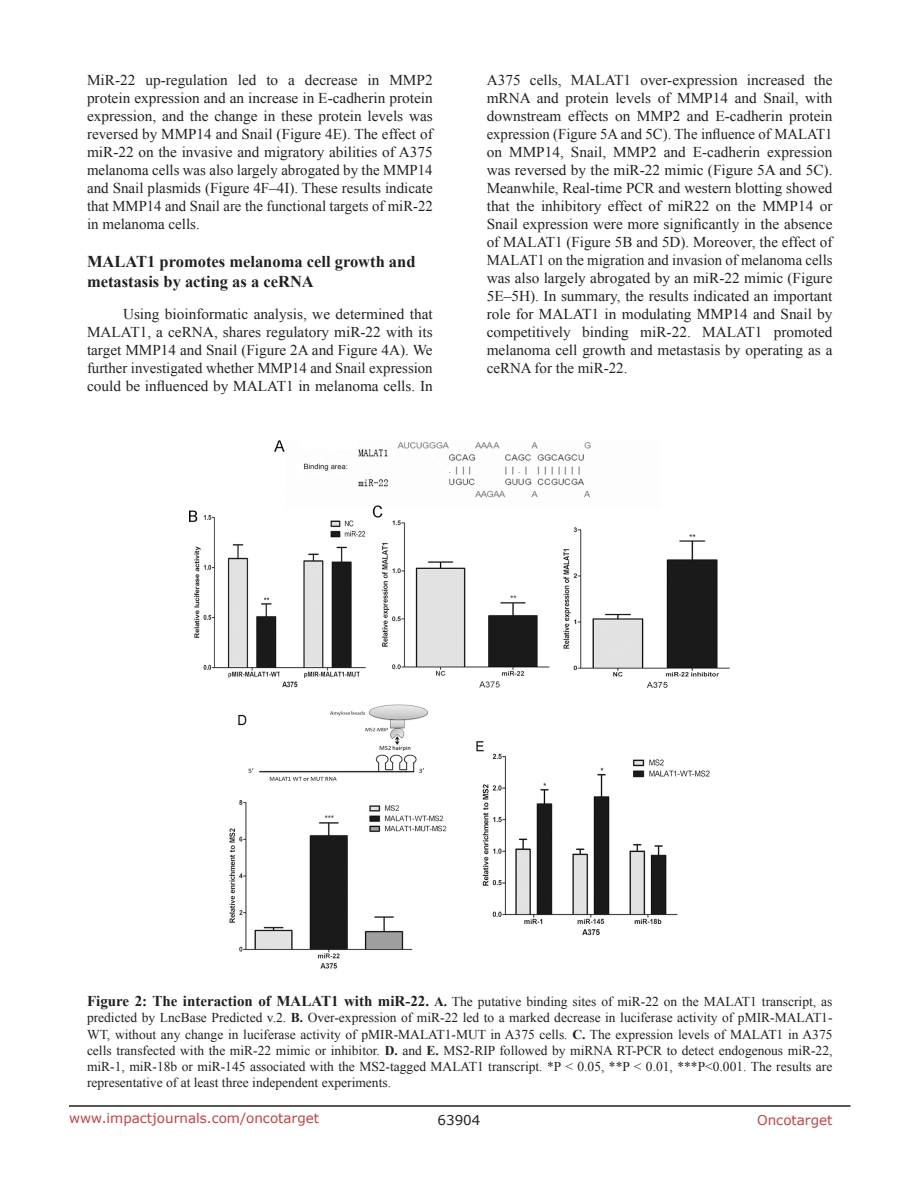
<style>
.page{position:relative;width:918px;height:1188px;background:#fff}
.page>*{position:absolute;margin:0;border:0;box-sizing:border-box;transform-origin:0 0}
.SubHeading{font:700 16.5px/19.8px "Times New Roman";color:#231f20}
.BodyText{font:15px/18px "Times New Roman";color:#231f20;text-align:justify}
.figuretext{font:13.5px/16.2px "Times New Roman";color:#231f20;text-align:justify}
.t1{font:13.5px "Verdana";color:#c24141}
.t2{font:13.5px "Verdana";color:#231f20}
.s1{font-weight:700;font-size:15px}
.s2{font-weight:700}
</style>
<div class="page">
<hr style="left:69px;top:1105px;width:781px;height:2px;background:#231f20">
<img style="left:190px;top:440px;width:540px;height:529px">
<p class="BodyText" style="left:87px;top:71px;width:347px">MiR-22 up-regulation led to a decrease in MMP2 protein expression and an increase in E-cadherin protein expression, and the change in these protein levels was reversed by MMP14 and Snail (Figure 4E). The effect of miR-22 on the invasive and migratory abilities of A375 melanoma cells was also largely abrogated by the MMP14 and Snail plasmids (Figure 4F–4I). These results indicate that MMP14 and Snail are the functional targets of miR-22 in melanoma cells.</p>
<p class="SubHeading" style="left:87px;top:251px;width:330px">MALAT1 promotes melanoma cell growth and metastasis by acting as a ceRNA</p>
<p class="BodyText" style="left:87px;top:304px;width:347px;text-indent:36px">Using bioinformatic analysis, we determined that MALAT1, a ceRNA, shares regulatory miR-22 with its target MMP14 and Snail (Figure 2A and Figure 4A). We further investigated whether MMP14 and Snail expression could be influenced by MALAT1 in melanoma cells. In</p>
<p class="BodyText" style="left:487px;top:71px;width:347px">A375 cells, MALAT1 over-expression increased the mRNA and protein levels of MMP14 and Snail, with downstream effects on MMP2 and E-cadherin protein expression (Figure 5A and 5C). The influence of MALAT1 on MMP14, Snail, MMP2 and E-cadherin expression was reversed by the miR-22 mimic (Figure 5A and 5C).<br>Meanwhile, Real-time PCR and western blotting showed that the inhibitory effect of miR22 on the MMP14 or Snail expression were more significantly in the absence of MALAT1 (Figure 5B and 5D). Moreover, the effect of MALAT1 on the migration and invasion of melanoma cells was also largely abrogated by an miR-22 mimic (Figure 5E–5H). In summary, the results indicated an important role for MALAT1 in modulating MMP14 and Snail by competitively binding miR-22. MALAT1 promoted melanoma cell growth and metastasis by operating as a ceRNA for the miR-22.</p>
<p class="figuretext" style="left:87px;top:993px;width:747px"><span class="s1">Figure 2: The interaction of MALAT1 with miR-22.</span> <span class="s2">A.</span> The putative binding sites of miR-22 on the MALAT1 transcript, as predicted by LncBase Predicted v.2. <span class="s2">B.</span> Over-expression of miR-22 led to a marked decrease in luciferase activity of pMIR-MALAT1- WT, without any change in luciferase activity of pMIR-MALAT1-MUT in A375 cells. <span class="s2">C.</span> The expression levels of MALAT1 in A375 cells transfected with the miR-22 mimic or inhibitor. <span class="s2">D.</span> and <span class="s2">E.</span> MS2-RIP followed by miRNA RT-PCR to detect endogenous miR-22, miR-1, miR-18b or miR-145 associated with the MS2-tagged MALAT1 transcript. *P &lt; 0.05, **P &lt; 0.01, ***P&lt;0.001. The results are representative of at least three independent experiments.</p>
<p class="t1" style="left:69px;top:1109px;width:252px">www.impactjournals.com/oncotarget</p>
<p class="t2" style="left:438px;top:1111px;width:44px">63904</p>
<p class="t1" style="left:757px;top:1111px;width:77px">Oncotarget</p>
</div>
